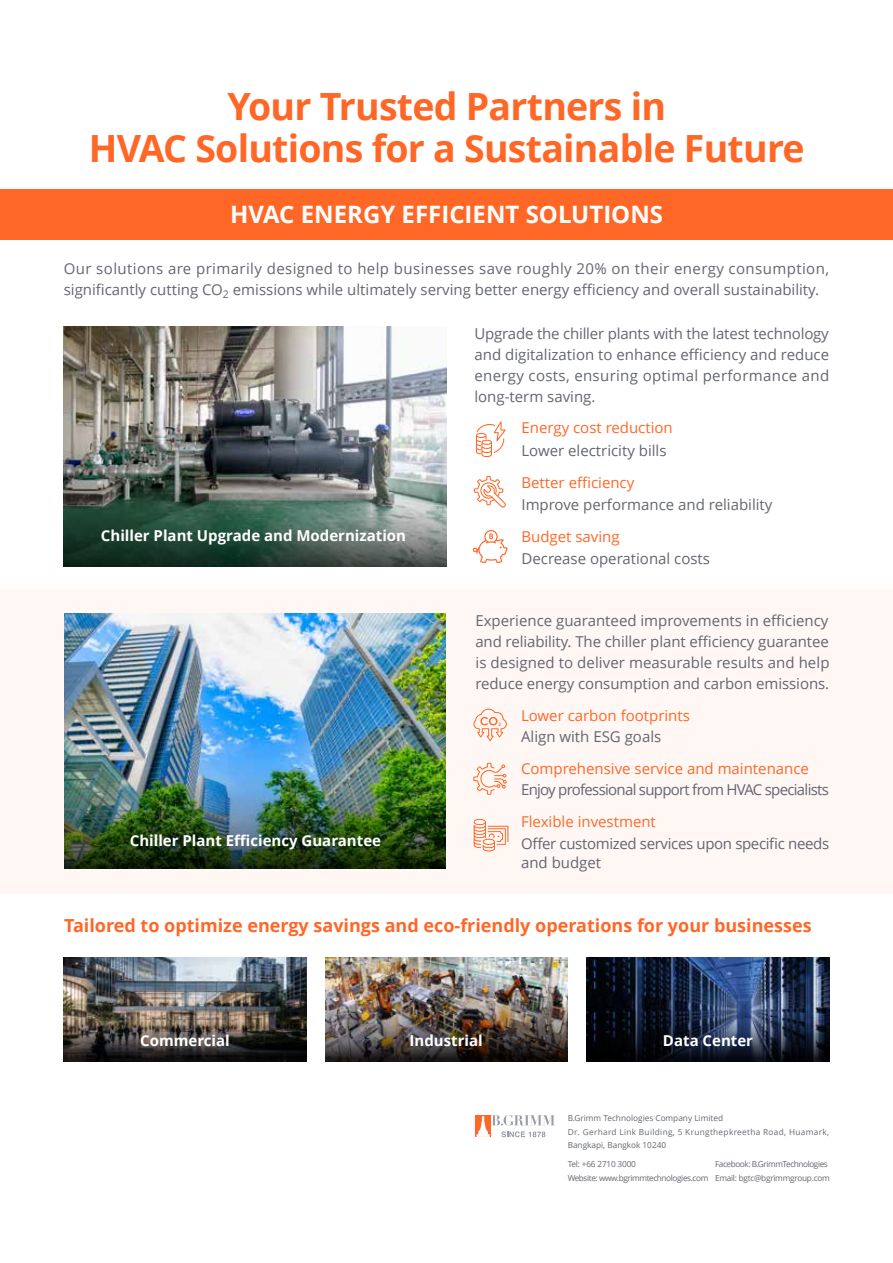
<style>
.page{position:relative;width:893px;height:1263px;background:#fff}
.page>*{position:absolute;margin:0;border:0;box-sizing:border-box;transform-origin:0 0}
.t1{font:700 37.5px/42px "Open Sans";letter-spacing:-.02em;color:#ff6727;text-align:center}
.t2{font:700 24px "Open Sans";color:#fff}
.t3{font:700 18px "Open Sans";color:#ff6727}
.t4{font:15px/21px "Open Sans";color:#63666f;text-align:justify}
.t5{font:15px "Open Sans";color:#ff6727}
.t6{font:700 15px "Open Sans";color:#fff}
.t7{font:15px/19.6px "Open Sans";letter-spacing:-.025em;color:#63666f}
.t8{font:15px "Open Sans";letter-spacing:-.05em;color:#63666f}
.t9{font:8.25px/13.5px "Open Sans";color:#646970}
.t10{font:8.25px/13.5px "Open Sans";letter-spacing:-.05em;color:#646970}
</style>
<div class="page">
<div style="left:0;top:189px;width:893px;height:51px;background:#ff6727"></div>
<div style="left:475px;top:1115px;width:16px;height:22px;background:#ff6727"></div>
<svg style="left:476px;top:1115px;width:79px;height:22px"></svg>
<div style="left:0;top:590px;width:893px;height:304px;background:#fff7f4"></div>
<svg style="left:473px;top:709px;width:34px;height:32px"></svg>
<svg style="left:473px;top:763px;width:34px;height:32px"></svg>
<svg style="left:474px;top:476px;width:32px;height:32px"></svg>
<svg style="left:476px;top:421px;width:30px;height:36px"></svg>
<svg style="left:473px;top:530px;width:35px;height:33px"></svg>
<svg style="left:474px;top:819px;width:34px;height:32px"></svg>
<img style="left:64px;top:958px;width:242px;height:28px">
<img style="left:64px;top:986px;width:242px;height:75px">
<img style="left:325px;top:958px;width:243px;height:28px">
<img style="left:325px;top:986px;width:243px;height:75px">
<img style="left:587px;top:958px;width:242px;height:28px">
<svg style="left:587px;top:986px;width:242px;height:75px;background:#1c273c"></svg>
<img style="left:64px;top:326px;width:382px;height:126px">
<img style="left:64px;top:452px;width:382px;height:114px">
<img style="left:64px;top:614px;width:382px;height:116px">
<img style="left:64px;top:730px;width:382px;height:138px">
<h1 class="t1" style="left:89px;top:84px;width:717px">Your Trusted Partners in<br>HVAC Solutions for a Sustainable Future</h1>
<h2 class="t2" style="left:230px;top:197px;width:434px">HVAC ENERGY EFFICIENT SOLUTIONS</h2>
<p class="t4" style="left:64px;top:258px;width:767px">Our solutions are primarily designed to help businesses save roughly 20% on their energy consumption, significantly cutting CO<sub>2</sub> emissions while ultimately serving better energy efficiency and overall sustainability.</p>
<p class="t6" style="left:101px;top:525px;width:307px">Chiller Plant Upgrade and Modernization</p>
<p class="t6" style="left:130px;top:830px;width:253px">Chiller Plant Efficiency Guarantee</p>
<p class="t4" style="left:474px;top:323px;width:356px">Upgrade the chiller plants with the latest technology and digitalization to enhance efficiency and reduce energy costs, ensuring optimal performance and long-term saving.</p>
<p class="t5" style="left:521px;top:418px;width:153px">Energy cost reduction</p>
<p class="t4" style="left:521px;top:440px;width:147px">Lower electricity bills</p>
<p class="t5" style="left:521px;top:472px;width:114px">Better efficiency</p>
<p class="t4" style="left:521px;top:494px;width:252px">Improve performance and reliability</p>
<p class="t5" style="left:521px;top:526px;width:100px">Budget saving</p>
<p class="t4" style="left:521px;top:548px;width:190px">Decrease operational costs</p>
<p class="t4" style="left:475px;top:609px;width:356px">Experience guaranteed improvements in efficiency and reliability. The chiller plant efficiency guarantee is designed to deliver measurable results and help reduce energy consumption and carbon emissions.</p>
<p class="t5" style="left:521px;top:705px;width:170px">Lower carbon footprints</p>
<p class="t4" style="left:521px;top:725px;width:142px">Align with ESG goals</p>
<p class="t5" style="left:521px;top:758px;width:289px">Comprehensive service and maintenance</p>
<p class="t8" style="left:521px;top:779px;width:309px">Enjoy professional support from HVAC specialists</p>
<p class="t5" style="left:521px;top:812px;width:136px">Flexible investment</p>
<p class="t7" style="left:521px;top:833px;width:310px">Offer customized services upon specific needs and budget</p>
<p class="t3" style="left:64px;top:913px;width:749px">Tailored to optimize energy savings and eco-friendly operations for your businesses</p>
<p class="t6" style="left:140px;top:1030px;width:91px">Commercial</p>
<p class="t6" style="left:410px;top:1030px;width:75px">Industrial</p>
<p class="t6" style="left:663px;top:1030px;width:92px">Data Center</p>
<p class="t9" style="left:568px;top:1111px;width:263px">B.Grimm Technologies Company Limited<br>Dr. Gerhard Link Building, 5 Krungthepkreetha Road, Huamark,<br>Bangkapi, Bangkok 10240</p>
<p class="t10" style="left:568px;top:1157px;width:142px">Tel: +66 2710 3000<br>Website: www.bgrimmtechnologies.com</p>
<p class="t10" style="left:715px;top:1157px;width:116px">Facebook: B.GrimmTechnologies<br>Email: bgtc@bgrimmgroup.com</p>
</div>
